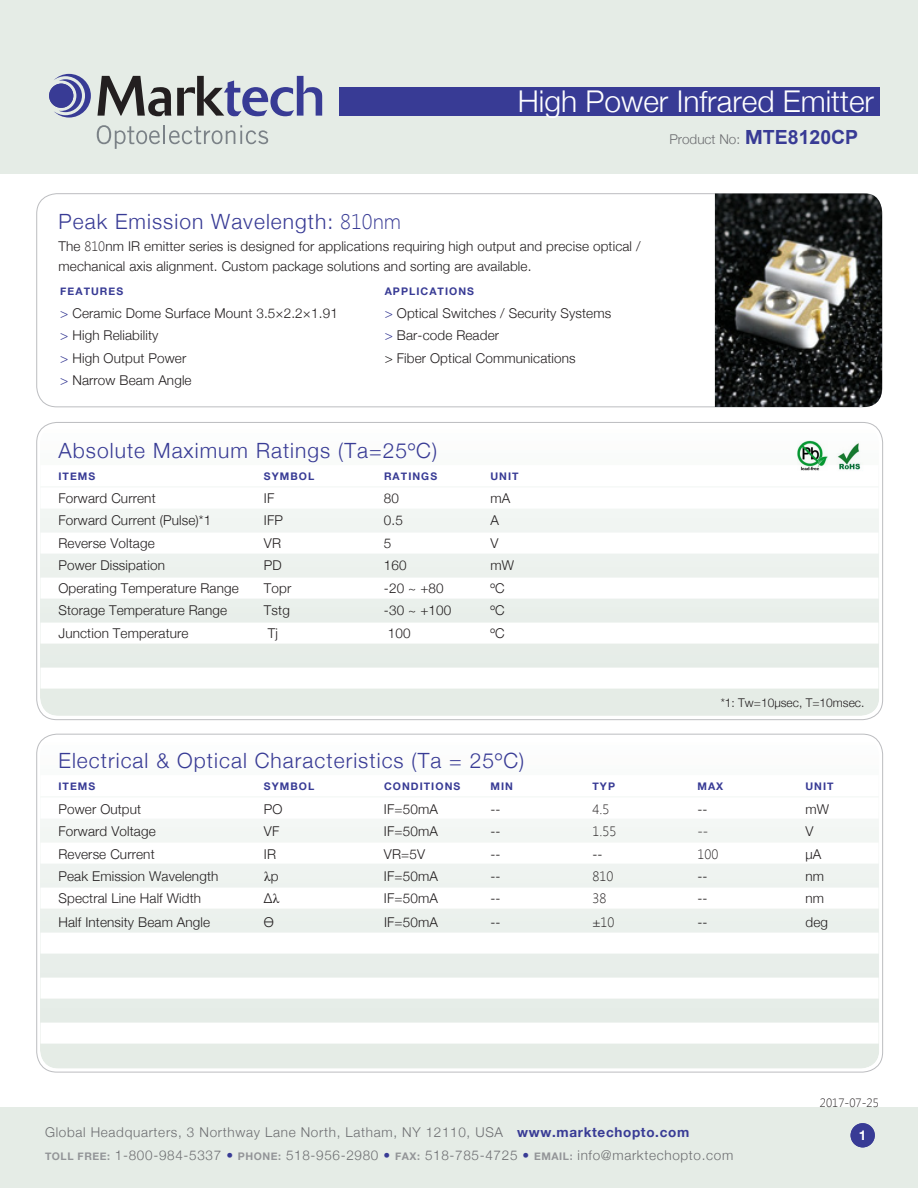
<style>
.page{position:relative;width:918px;height:1188px;background:#fff}
.page>*{position:absolute;margin:0;border:0;box-sizing:border-box;transform-origin:0 0}
.t1{font:300 30px "Helvetica Neue";color:#fff}
.t2{font:300 21px "Helvetica Neue";letter-spacing:.05em;color:#383b95}
.t3{font:300 13.5px/22.5px "Helvetica Neue";letter-spacing:.01em;color:#231f20}
.t4{font:300 13.5px/22.5px "Helvetica Neue";letter-spacing:.05em;color:#6d6e71}
.t5{font:300 13.5px "Segoe UI";color:#231f20}
.t6{font:300 13.5px "Helvetica Neue";color:#6d6e71}
.t7{font:13.5px "Times New Roman";color:#231f20}
.t8{font:700 13.5px "Helvetica Neue";color:#fff}
.t9{font:300 12px "Helvetica Neue";color:#231f20}
.t10{font:300 12px "Segoe UI";color:#231f20}
.t11{font:700 10.5px "Helvetica Neue";letter-spacing:.1em;color:#383b95}
.s1{font-family:"Segoe UI"}
.s2{color:#383b95}
.s3{font-weight:700;font-size:19.5px;color:#383b95}
.s4{font-family:"Arial";font-weight:700;font-size:19.5px;color:#383b95}
.s5{font-family:"Helvetica Neue";font-weight:300}
.s6{font-family:"Times New Roman";font-weight:400}
.s7{font-family:"Helvetica Neue"}
.s8{font-weight:700;color:#383b95}
.s9{font-weight:700;font-size:10.5px;color:#939598}
</style>
<div class="page">
<div style="left:0;top:0;width:918px;height:173px;background:#e5ece6"></div>
<svg style="left:40px;top:425px;width:839px;height:291px;fill:#ecf1ed"></svg>
<div style="left:41px;top:465px;width:837px;height:21px;background:#fff"></div>
<div style="left:41px;top:488px;width:837px;height:21px;background:#fff"></div>
<div style="left:41px;top:533px;width:837px;height:21px;background:#fff"></div>
<div style="left:41px;top:578px;width:837px;height:21px;background:#fff"></div>
<div style="left:41px;top:623px;width:837px;height:21px;background:#fff"></div>
<div style="left:41px;top:668px;width:837px;height:21px;background:#fff"></div>
<img style="left:798px;top:440px;width:30px;height:30px">
<img style="left:834px;top:442px;width:31px;height:28px">
<img style="left:715px;top:194px;width:167px;height:213px">
<svg style="left:40px;top:737px;width:839px;height:332px;fill:#ecf1ed"></svg>
<div style="left:41px;top:775px;width:838px;height:21px;background:#fff"></div>
<div style="left:41px;top:798px;width:838px;height:21px;background:#fff"></div>
<div style="left:41px;top:843px;width:838px;height:21px;background:#fff"></div>
<div style="left:41px;top:888px;width:838px;height:21px;background:#fff"></div>
<div style="left:41px;top:933px;width:838px;height:21px;background:#fff"></div>
<div style="left:41px;top:978px;width:838px;height:21px;background:#fff"></div>
<div style="left:41px;top:1023px;width:838px;height:21px;background:#fff"></div>
<div style="left:340px;top:87px;width:540px;height:28px;background:#383b95"></div>
<svg style="left:97px;top:125px;width:171px;height:24px"></svg>
<svg style="left:54px;top:74px;width:37px;height:44px"></svg>
<div style="left:49px;top:84px;width:24px;height:24px;background:#383b95;border-radius:50%"></div>
<svg style="left:97px;top:76px;width:74px;height:40px"></svg>
<svg style="left:177px;top:76px;width:145px;height:40px"></svg>
<div style="left:0;top:1107px;width:918px;height:81px;background:#e5ece6"></div>
<div style="left:851px;top:1123px;width:24px;height:24px;background:#383b95;border-radius:50%"></div>
<h1 class="t1" style="left:518px;top:90px;width:358px">High Power Infrared Emitter</h1>
<h2 class="t2" style="left:58px;top:213px;width:344px">Peak Emission Wavelength: <span class="s1">810nm</span></h2>
<p class="t3" style="left:58px;top:236px;width:584px">The <span class="s1">810</span>nm IR emitter series is designed for applications requiring high output and precise optical /</p>
<p class="t3" style="left:58px;top:257px;width:475px">mechanical axis alignment. Custom package solutions and sorting are available.</p>
<p class="t11" style="left:60px;top:288px;width:64px">FEATURES</p>
<p class="t3" style="left:60px;top:303px;width:279px"><span class="s2">&gt;</span> Ceramic Dome Surface Mount 3.5×2.2×1.91 <span class="s2">&gt;</span> High Reliability<br><span class="s2">&gt;</span> High Output Power<br><span class="s2">&gt;</span> Narrow Beam Angle</p>
<p class="t11" style="left:385px;top:288px;width:91px">APPLICATIONS</p>
<p class="t3" style="left:385px;top:303px;width:228px"><span class="s2">&gt;</span> Optical Switches / Security Systems <span class="s2">&gt;</span> Bar-code Reader<br>&gt; Fiber Optical Communications</p>
<h2 class="t2" style="left:58px;top:442px;width:380px">Absolute Maximum Ratings (Ta=25ºC)</h2>
<p class="t11" style="left:58px;top:472px;width:38px">ITEMS</p>
<p class="t11" style="left:264px;top:472px;width:52px">SYMBOL</p>
<p class="t11" style="left:384px;top:472px;width:55px">RATINGS</p>
<p class="t11" style="left:491px;top:472px;width:30px">UNIT</p>
<p class="t3" style="left:58px;top:488px;width:99px">Forward Current</p>
<p class="t3" style="left:264px;top:488px;width:12px">IF</p>
<p class="t3" style="left:384px;top:488px;width:17px">80</p>
<p class="t3" style="left:490px;top:488px;width:21px">mA</p>
<p class="t3" style="left:58px;top:510px;width:154px">Forward Current (Pulse)*1</p>
<p class="t3" style="left:264px;top:510px;width:21px">IFP</p>
<p class="t3" style="left:384px;top:510px;width:21px">0.5</p>
<p class="t3" style="left:490px;top:510px;width:10px">A</p>
<p class="t3" style="left:58px;top:533px;width:98px">Reverse Voltage</p>
<p class="t3" style="left:264px;top:533px;width:19px">VR</p>
<p class="t3" style="left:384px;top:533px;width:9px">5</p>
<p class="t3" style="left:490px;top:533px;width:10px">V</p>
<p class="t3" style="left:58px;top:555px;width:108px">Power Dissipation</p>
<p class="t3" style="left:264px;top:555px;width:19px">PD</p>
<p class="t3" style="left:384px;top:555px;width:24px">160</p>
<p class="t3" style="left:490px;top:555px;width:25px">mW</p>
<p class="t3" style="left:58px;top:578px;width:182px">Operating Temperature Range</p>
<p class="t3" style="left:264px;top:578px;width:29px">Topr</p>
<p class="t3" style="left:384px;top:578px;width:61px">-20 ~ +80</p>
<p class="t3" style="left:490px;top:578px;width:16px">ºC</p>
<p class="t3" style="left:58px;top:600px;width:170px">Storage Temperature Range</p>
<p class="t3" style="left:264px;top:600px;width:27px">Tstg</p>
<p class="t3" style="left:384px;top:600px;width:69px">-30 ~ +100</p>
<p class="t3" style="left:490px;top:600px;width:16px">ºC</p>
<p class="t3" style="left:58px;top:623px;width:132px">Junction Temperature</p>
<p class="t3" style="left:268px;top:623px;width:12px">Tj</p>
<p class="t3" style="left:388px;top:623px;width:24px">100</p>
<p class="t3" style="left:490px;top:623px;width:16px">ºC</p>
<p class="t6" style="left:669px;top:134px;width:190px">Product No: <span class="s3">M</span><span class="s4">TE8120CP</span></p>
<p class="t9" style="left:721px;top:698px;width:145px">*1: Tw=10µsec, T=10msec.</p>
<h2 class="t2" style="left:58px;top:752px;width:467px">Electrical &amp; Optical Characteristics (Ta = 25ºC)</h2>
<p class="t11" style="left:58px;top:782px;width:38px">ITEMS</p>
<p class="t11" style="left:264px;top:782px;width:52px">SYMBOL</p>
<p class="t11" style="left:384px;top:782px;width:78px">CONDITIONS</p>
<p class="t11" style="left:491px;top:782px;width:24px">MIN</p>
<p class="t11" style="left:592px;top:782px;width:24px">TYP</p>
<p class="t11" style="left:697px;top:782px;width:27px">MAX</p>
<p class="t11" style="left:806px;top:782px;width:30px">UNIT</p>
<p class="t3" style="left:58px;top:799px;width:84px">Power Output</p>
<p class="t3" style="left:264px;top:799px;width:20px">PO</p>
<p class="t3" style="left:384px;top:799px;width:55px">IF=50mA</p>
<p class="t3" style="left:491px;top:799px;width:12px">--</p>
<p class="t5" style="left:593px;top:801px;width:18px">4.5</p>
<p class="t3" style="left:698px;top:799px;width:12px">--</p>
<p class="t3" style="left:806px;top:799px;width:25px">mW</p>
<p class="t3" style="left:58px;top:821px;width:99px">Forward Voltage</p>
<p class="t3" style="left:264px;top:821px;width:17px">VF</p>
<p class="t3" style="left:384px;top:821px;width:55px">IF=50mA</p>
<p class="t3" style="left:491px;top:821px;width:12px">--</p>
<p class="t5" style="left:593px;top:823px;width:25px">1.55</p>
<p class="t5" style="left:698px;top:823px;width:12px">--</p>
<p class="t3" style="left:806px;top:821px;width:10px">V</p>
<p class="t3" style="left:59px;top:845px;width:98px">Reverse Current</p>
<p class="t3" style="left:264px;top:845px;width:14px">IR</p>
<p class="t3" style="left:384px;top:845px;width:43px">VR=5V</p>
<p class="t3" style="left:491px;top:845px;width:12px">--</p>
<p class="t3" style="left:593px;top:845px;width:12px">--</p>
<p class="t5" style="left:698px;top:847px;width:22px">100</p>
<p class="t3" style="left:806px;top:845px;width:17px">µA</p>
<p class="t3" style="left:59px;top:866px;width:161px">Peak Emission Wavelength</p>
<p class="t7" style="left:264px;top:867px;width:16px">λ<span class="s5">p</span></p>
<p class="t3" style="left:384px;top:866px;width:55px">IF=50mA</p>
<p class="t3" style="left:491px;top:866px;width:12px">--</p>
<p class="t5" style="left:593px;top:868px;width:22px">810</p>
<p class="t3" style="left:698px;top:866px;width:12px">--</p>
<p class="t3" style="left:806px;top:866px;width:20px">nm</p>
<p class="t3" style="left:58px;top:887px;width:144px">Spectral Line Half Width</p>
<p class="t3" style="left:264px;top:887px;width:17px">∆<span class="s6">λ</span></p>
<p class="t3" style="left:384px;top:889px;width:55px">IF=50mA</p>
<p class="t3" style="left:491px;top:889px;width:12px">--</p>
<p class="t5" style="left:593px;top:891px;width:15px">38</p>
<p class="t3" style="left:698px;top:889px;width:12px">--</p>
<p class="t3" style="left:806px;top:889px;width:20px">nm</p>
<p class="t3" style="left:59px;top:911px;width:153px">Half Intensity Beam Angle</p>
<p class="t3" style="left:264px;top:911px;width:12px">Ө</p>
<p class="t3" style="left:384px;top:911px;width:55px">IF=50mA</p>
<p class="t3" style="left:491px;top:911px;width:12px">--</p>
<p class="t5" style="left:593px;top:914px;width:24px"><span class="s7">±</span>10</p>
<p class="t3" style="left:698px;top:911px;width:12px">--</p>
<p class="t3" style="left:806px;top:911px;width:24px">deg</p>
<p class="t10" style="left:820px;top:1096px;width:60px">2017-07-25</p>
<p class="t4" style="left:45px;top:1122px;width:690px">Global Headquarters, 3 Northway Lane North, Latham, NY 12110, USA <span class="s8">www.marktechopto.com<br></span><span class="s9">TOLL FREE:</span> 1-800-984-5337 <span class="s2">•</span> <span class="s9">PHONE:</span> 518-956-2980 <span class="s2">•</span> <span class="s9">FAX:</span> 518-785-4725 <span class="s2">•</span> <span class="s9">EMAIL:</span> info@marktechopto.com</p>
<p class="t8" style="left:859px;top:1130px;width:9px">1</p>
</div>
